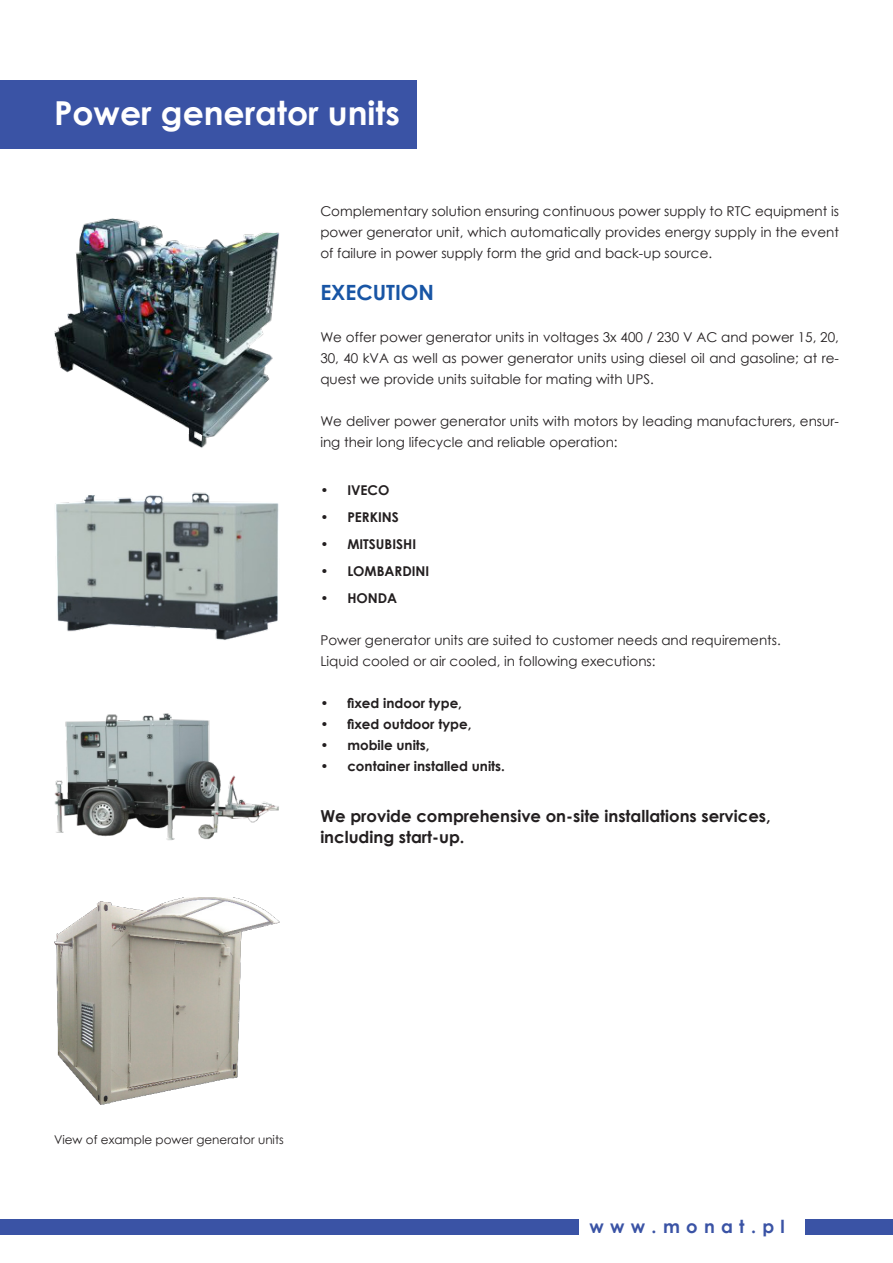
<style>
.page{position:relative;width:893px;height:1263px;background:#fff}
.page>*{position:absolute;margin:0;border:0;box-sizing:border-box;transform-origin:0 0}
.t1{font:700 33px "Century Gothic";color:#fff}
.t2{font:700 21px "Century Gothic";color:#1855a5}
.t3{font:700 18px "Century Gothic";letter-spacing:.35em;color:#3a53a5}
.t4{font:700 16.5px "Century Gothic";color:#231f20}
.t5{font:13.5px/21px "Century Gothic";color:#231f20;text-align:justify}
.t6{font:700 13.5px "Century Gothic";color:#231f20}
.t7{font:12px "Century Gothic";color:#231f20}
</style>
<div class="page">
<div style="left:0;top:1219px;width:578px;height:16px;background:#3a53a5"></div>
<div style="left:805px;top:1219px;width:88px;height:16px;background:#3a53a5"></div>
<div style="left:0;top:81px;width:417px;height:68px;background:#3a53a5"></div>
<img style="left:54px;top:219px;width:225px;height:229px">
<img style="left:56px;top:493px;width:223px;height:147px">
<img style="left:54px;top:713px;width:225px;height:128px">
<img style="left:54px;top:897px;width:225px;height:207px">
<p class="t1" style="left:54px;top:88px;width:347px">Power generator units</p>
<p class="t5" style="left:320px;top:201px;width:520px">Complementary solution ensuring continuous power supply to RTC equipment is power generator unit, which automatically provides energy supply in the event of failure in power supply form the grid and back-up source.</p>
<p class="t2" style="left:320px;top:277px;width:115px">EXECUTION</p>
<p class="t5" style="left:320px;top:327px;width:520px">We offer power generator units in voltages 3x 400 / 230 V AC and power 15, 20, 30, 40 kVA as well as power generator units using diesel oil and gasoline; at re&shy;quest we provide units suitable for mating with UPS.</p>
<p class="t5" style="left:320px;top:411px;width:520px">We deliver power generator units with motors by leading manufacturers, ensur&shy;ing their long lifecycle and reliable operation:</p>
<p class="t6" style="left:320px;top:480px;width:71px">• IVECO</p>
<p class="t6" style="left:320px;top:507px;width:80px">• PERKINS</p>
<p class="t6" style="left:320px;top:534px;width:97px">• MITSUBISHI</p>
<p class="t6" style="left:320px;top:561px;width:111px">• LOMBARDINI</p>
<p class="t6" style="left:320px;top:588px;width:78px">• HONDA</p>
<p class="t5" style="left:320px;top:630px;width:462px">Power generator units are suited to customer needs and requirements.</p>
<p class="t5" style="left:320px;top:651px;width:337px">Liquid cooled or air cooled, in following executions:</p>
<p class="t6" style="left:320px;top:693px;width:143px">• fixed indoor type,</p>
<p class="t6" style="left:320px;top:714px;width:153px">• fixed outdoor type,</p>
<p class="t6" style="left:320px;top:735px;width:111px">• mobile units,</p>
<p class="t6" style="left:320px;top:756px;width:186px">• container installed units.</p>
<p class="t4" style="left:320px;top:803px;width:452px">We provide comprehensive on-site installations services,</p>
<p class="t4" style="left:320px;top:824px;width:146px">including start-up.</p>
<p class="t7" style="left:54px;top:1131px;width:231px">View of example power generator units</p>
<h3 class="t3" style="left:590px;top:1212px;width:197px">www.monat.pl</h3>
</div>
